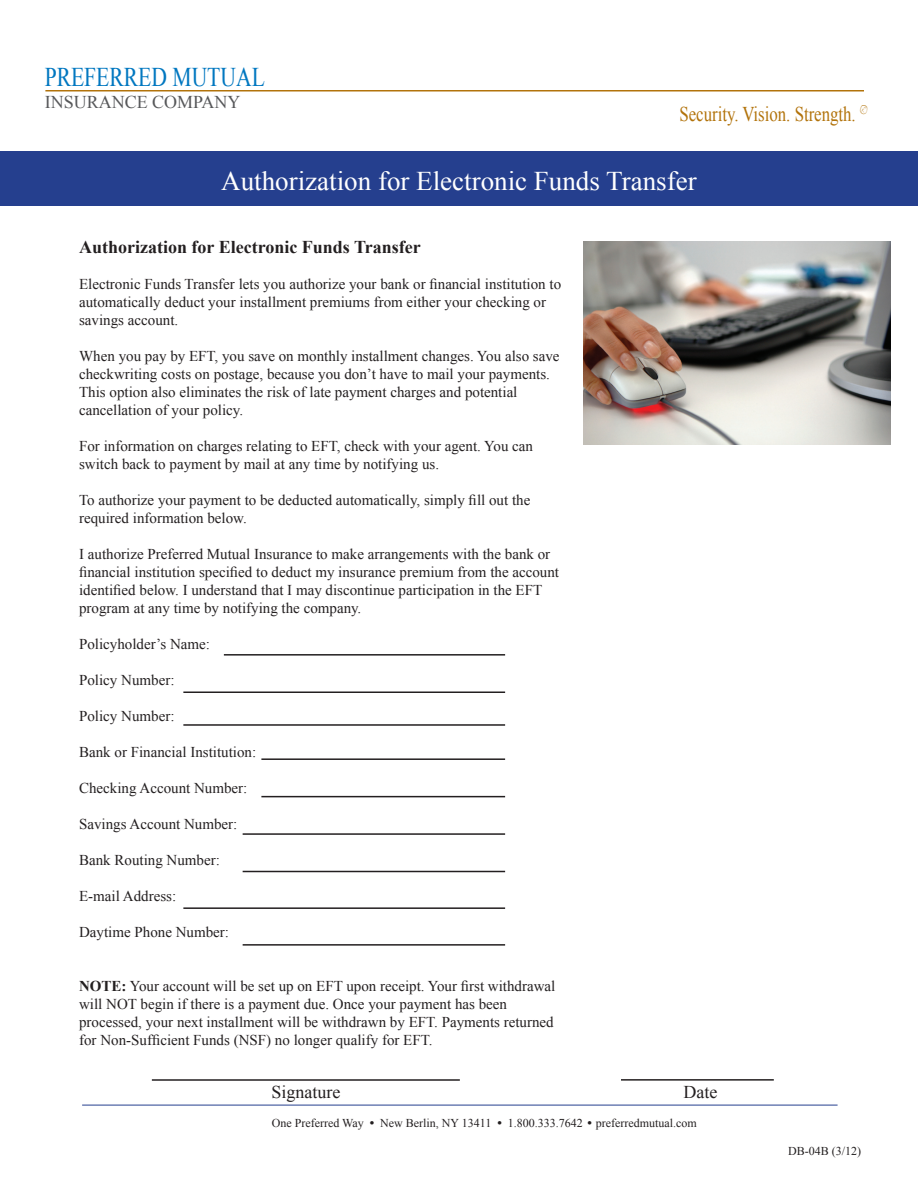
<style>
.page{position:relative;width:918px;height:1188px;background:#fff}
.page>*{position:absolute;margin:0;border:0;box-sizing:border-box;transform-origin:0 0}
.t1{font:27px "Times New Roman";color:#fff}
.t2{font:27px "Times New Roman";color:#0077c0;scale:.8 1}
.t3{font:21px "Times New Roman";color:#b2730b;scale:.8 1}
.t4{font:700 18px "Times New Roman";color:#231f20}
.t5{font:18px "Times New Roman";color:#57585a}
.t6{font:18px "Times New Roman";color:#231f20}
.t7{font:15px/18px "Times New Roman";color:#231f20}
.t8{font:12px "Times New Roman";color:#231f20}
.s1{font-weight:700}
</style>
<div class="page">
<div style="left:0;top:152px;width:918px;height:54px;background:#253f8e"></div>
<hr style="left:45px;top:90px;width:819px;height:2px;background:#b2730b">
<img style="left:584px;top:242px;width:306px;height:203px">
<hr style="left:224px;top:654px;width:281px;height:2px;background:#231f20">
<hr style="left:183px;top:692px;width:322px;height:1px;background:#231f20">
<hr style="left:261px;top:758px;width:244px;height:2px;background:#231f20">
<hr style="left:261px;top:796px;width:244px;height:1px;background:#231f20">
<hr style="left:243px;top:833px;width:262px;height:2px;background:#231f20">
<hr style="left:183px;top:724px;width:322px;height:2px;background:#231f20">
<hr style="left:243px;top:871px;width:262px;height:1px;background:#231f20">
<hr style="left:243px;top:944px;width:262px;height:2px;background:#231f20">
<hr style="left:183px;top:907px;width:322px;height:2px;background:#231f20">
<hr style="left:82px;top:1105px;width:756px;height:1px;background:#253f8e">
<hr style="left:152px;top:1079px;width:308px;height:2px;background:#231f20">
<hr style="left:621px;top:1079px;width:153px;height:2px;background:#231f20">
<h1 class="t2" style="left:45px;top:59px;width:277px">PREFERRED MUTUAL</h1>
<p class="t5" style="left:45px;top:90px;width:197px">INSURANCE COMPANY</p>
<h2 class="t3" style="left:679px;top:100px;width:237px">Security. Vision. Strength. <sup>®</sup></h2>
<h1 class="t1" style="left:221px;top:163px;width:477px">Authorization for Electronic Funds Transfer</h1>
<p class="t4" style="left:79px;top:234px;width:343px">Authorization for Electronic Funds Transfer</p>
<p class="t7" style="left:79px;top:274px;width:484px">Electronic Funds Transfer lets you authorize your bank or financial institution to automatically deduct your installment premiums from either your checking or savings account.</p>
<p class="t7" style="left:79px;top:346px;width:482px">When you pay by EFT, you save on monthly installment changes. You also save checkwriting costs on postage, because you don’t have to mail your payments.<br>This option also eliminates the risk of late payment charges and potential cancellation of your policy.</p>
<p class="t7" style="left:79px;top:436px;width:455px">For information on charges relating to EFT, check with your agent. You can switch back to payment by mail at any time by notifying us.</p>
<p class="t7" style="left:79px;top:490px;width:453px">To authorize your payment to be deducted automatically, simply fill out the required information below.</p>
<p class="t7" style="left:79px;top:544px;width:481px">I authorize Preferred Mutual Insurance to make arrangements with the bank or financial institution specified to deduct my insurance premium from the account identified below. I understand that I may discontinue participation in the EFT program at any time by notifying the company.</p>
<p class="t7" style="left:79px;top:634px;width:132px">Policyholder’s Name:</p>
<p class="t7" style="left:79px;top:670px;width:97px">Policy Number:</p>
<p class="t7" style="left:79px;top:706px;width:97px">Policy Number:</p>
<p class="t7" style="left:79px;top:742px;width:179px">Bank or Financial Institution:</p>
<p class="t7" style="left:79px;top:778px;width:170px">Checking Account Number:</p>
<p class="t7" style="left:79px;top:814px;width:160px">Savings Account Number:</p>
<p class="t7" style="left:79px;top:850px;width:142px">Bank Routing Number:</p>
<p class="t7" style="left:79px;top:886px;width:99px">E-mail Address:</p>
<p class="t7" style="left:79px;top:922px;width:151px">Daytime Phone Number:</p>
<p class="t7" style="left:79px;top:976px;width:478px"><span class="s1">NOTE:</span> Your account will be set up on EFT upon receipt. Your first withdrawal will NOT begin if there is a payment due. Once your payment has been processed, your next installment will be withdrawn by EFT. Payments returned for Non-Sufficient Funds (NSF) no longer qualify for EFT.</p>
<p class="t6" style="left:271px;top:1080px;width:70px">Signature</p>
<p class="t6" style="left:684px;top:1080px;width:35px">Date</p>
<p class="t8" style="left:272px;top:1115px;width:426px">One Preferred Way ● New Berlin, NY 13411 ● 1.800.333.7642 ● preferredmutual.com</p>
<p class="t8" style="left:788px;top:1143px;width:74px">DB-04B (3/12)</p>
</div>
